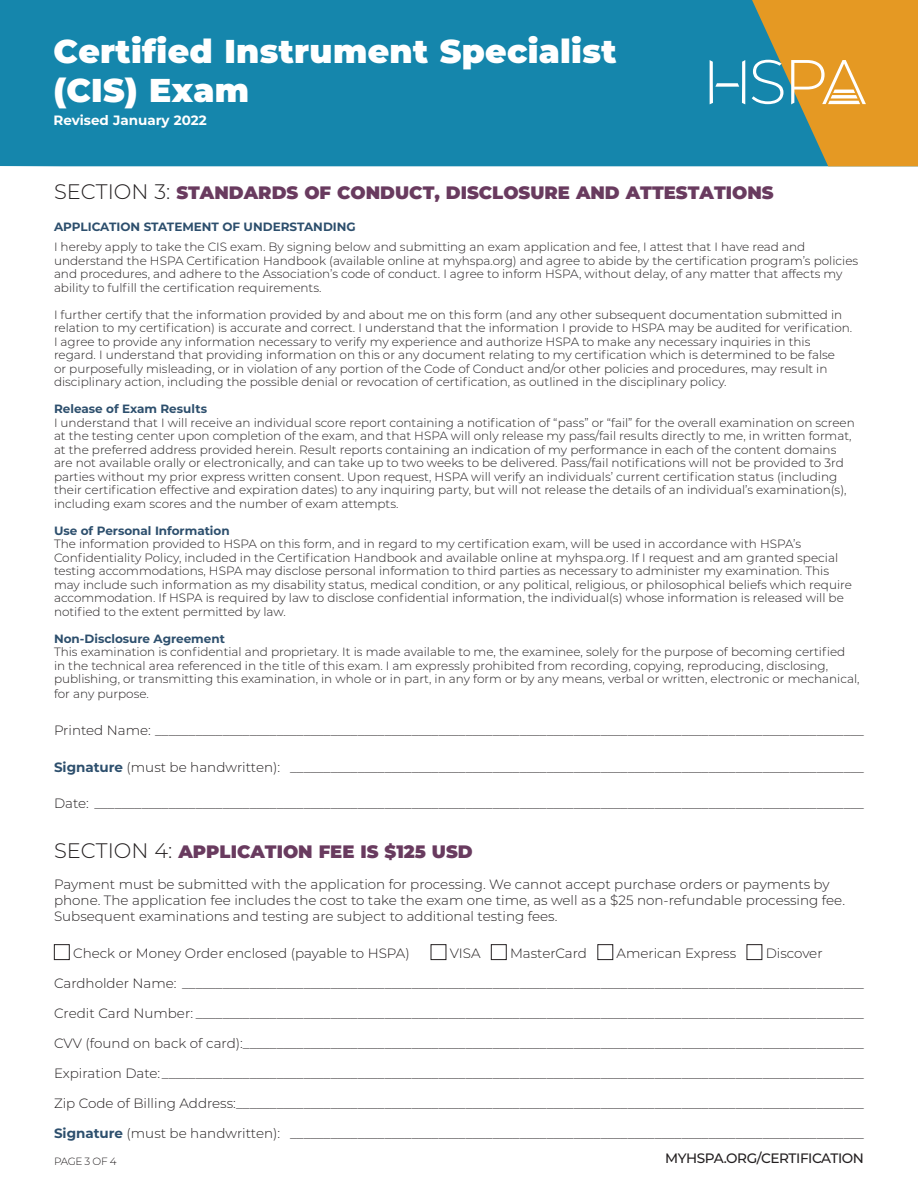
<style>
.page{position:relative;width:918px;height:1188px;background:#fff}
.page>*{position:absolute;margin:0;border:0;box-sizing:border-box;transform-origin:0 0}
.t1{font:900 33px/39px "Montserrat";letter-spacing:.01em;color:#fff}
.t2{font:900 18px "Montserrat";color:#693b5f}
.t3{font:500 13.65px "Montserrat";letter-spacing:-.03em;color:#231f20}
.t4{font:300 13.5px/16.2px "Montserrat";color:#231f20}
.t5{font:700 13.5px "Montserrat";color:#fff}
.t6{font:300 12px/13.5px "Montserrat";color:#231f20}
.t7{font:700 12px "Montserrat";color:#2d4f6d}
.t8{font:300 10.5px "Montserrat";letter-spacing:-.035em;color:#231f20}
.s1{font-weight:300;font-size:21px;color:#231f20}
.s2{font-weight:700;color:#2d4f6d}
</style>
<div class="page">
<div style="left:54px;top:944px;width:16px;height:16px;border:1px solid #231f20"></div>
<div style="left:431px;top:944px;width:15px;height:16px;border:1px solid #231f20"></div>
<div style="left:491px;top:944px;width:16px;height:16px;border:1px solid #231f20"></div>
<div style="left:597px;top:944px;width:16px;height:16px;border:1px solid #231f20"></div>
<div style="left:747px;top:944px;width:15px;height:16px;border:1px solid #231f20"></div>
<div style="left:0;top:0;width:752px;height:166px;background:#1586ac"></div>
<svg style="left:710px;top:60px;width:35px;height:44px"></svg>
<svg style="left:752px;top:0;width:166px;height:166px;background:#b8994a"></svg>
<p class="t1" style="left:54px;top:30px;width:565px">Certified Instrument Specialist (CIS) Exam</p>
<p class="t5" style="left:54px;top:111px;width:155px">Revised January 2022</p>
<p class="t2" style="left:54px;top:179px;width:721px"><span class="s1">SECTION 3:</span> STANDARDS OF CONDUCT, DISCLOSURE AND ATTESTATIONS</p>
<p class="t7" style="left:54px;top:218px;width:303px">APPLICATION STATEMENT OF UNDERSTANDING</p>
<p class="t6" style="left:54px;top:240px;width:806px">I hereby apply to take the CIS exam. By signing below and submitting an exam application and fee, I attest that I have read and understand the HSPA Certification Handbook (available online at myhspa.org) and agree to abide by the certification program’s policies and procedures, and adhere to the Association’s code of conduct. I agree to inform HSPA, without delay, of any matter that affects my ability to fulfill the certification requirements.</p>
<p class="t6" style="left:54px;top:307px;width:800px">I further certify that the information provided by and about me on this form (and any other subsequent documentation submitted in relation to my certification) is accurate and correct. I understand that the information I provide to HSPA may be audited for verification.<br>I agree to provide any information necessary to verify my experience and authorize HSPA to make any necessary inquiries in this regard. I understand that providing information on this or any document relating to my certification which is determined to be false<br>or purposefully misleading, or in violation of any portion of the Code of Conduct and/or other policies and procedures, may result in disciplinary action, including the possible denial or revocation of certification, as outlined in the disciplinary policy.</p>
<p class="t7" style="left:54px;top:400px;width:155px">Release of Exam Results</p>
<p class="t6" style="left:54px;top:415px;width:802px">I understand that I will receive an individual score report containing a notification of “pass” or “fail” for the overall examination on screen at the testing center upon completion of the exam, and that HSPA will only release my pass/fail results directly to me, in written format, at the preferred address provided herein. Result reports containing an indication of my performance in each of the content domains are not available orally or electronically, and can take up to two weeks to be delivered. Pass/fail notifications will not be provided to 3rd parties without my prior express written consent. Upon request, HSPA will verify an individuals’ current certification status (including their certification effective and expiration dates) to any inquiring party, but will not release the details of an individual’s examination(s), including exam scores and the number of exam attempts.</p>
<p class="t7" style="left:54px;top:522px;width:177px">Use of Personal Information</p>
<p class="t6" style="left:54px;top:537px;width:799px">The information provided to HSPA on this form, and in regard to my certification exam, will be used in accordance with HSPA’s Confidentiality Policy, included in the Certification Handbook and available online at myhspa.org. If I request and am granted special testing accommodations, HSPA may disclose personal information to third parties as necessary to administer my examination. This may include such information as my disability status, medical condition, or any political, religious, or philosophical beliefs which require accommodation. If HSPA is required by law to disclose confidential information, the individual(s) whose information is released will be notified to the extent permitted by law.</p>
<p class="t7" style="left:54px;top:630px;width:173px">Non-Disclosure Agreement</p>
<p class="t6" style="left:54px;top:645px;width:807px">This examination is confidential and proprietary. It is made available to me, the examinee, solely for the purpose of becoming certified<br>in the technical area referenced in the title of this exam. I am expressly prohibited from recording, copying, reproducing, disclosing, publishing, or transmitting this examination, in whole or in part, in any form or by any means, verbal or written, electronic or mechanical,</p>
<p class="t6" style="left:54px;top:687px;width:97px">for any purpose.</p>
<p class="t4" style="left:54px;top:722px;width:811px">Printed Name: _________________________________________________________________________________________________________</p>
<p class="t4" style="left:54px;top:758px;width:811px"><span class="s2">Signature</span> (must be handwritten): _____________________________________________________________________________________</p>
<p class="t4" style="left:54px;top:795px;width:811px">Date: __________________________________________________________________________________________________________________</p>
<p class="t2" style="left:54px;top:838px;width:420px"><span class="s1">SECTION 4:</span> APPLICATION FEE IS $125 USD</p>
<p class="t4" style="left:54px;top:875px;width:793px">Payment must be submitted with the application for processing. We cannot accept purchase orders or payments by phone. The application fee includes the cost to take the exam one time, as well as a $25 non-refundable processing fee.<br>Subsequent examinations and testing are subject to additional testing fees.</p>
<p class="t4" style="left:73px;top:945px;width:338px">Check or Money Order enclosed (payable to HSPA)</p>
<p class="t4" style="left:450px;top:945px;width:32px">VISA</p>
<p class="t4" style="left:510px;top:945px;width:79px">MasterCard</p>
<p class="t4" style="left:617px;top:945px;width:121px">American Express</p>
<p class="t4" style="left:766px;top:945px;width:58px">Discover</p>
<p class="t4" style="left:54px;top:975px;width:811px">Cardholder Name: _____________________________________________________________________________________________________</p>
<p class="t4" style="left:54px;top:1005px;width:811px">Credit Card Number: ___________________________________________________________________________________________________</p>
<p class="t4" style="left:54px;top:1035px;width:811px">CVV (found on back of card):____________________________________________________________________________________________</p>
<p class="t4" style="left:54px;top:1065px;width:811px">Expiration Date: ________________________________________________________________________________________________________</p>
<p class="t4" style="left:54px;top:1095px;width:811px">Zip Code of Billing Address:_____________________________________________________________________________________________</p>
<p class="t4" style="left:54px;top:1125px;width:811px"><span class="s2">Signature</span> (must be handwritten): _____________________________________________________________________________________</p>
<p class="t8" style="left:54px;top:1154px;width:64px">PAGE 3 OF 4</p>
<p class="t3" style="left:665px;top:1149px;width:200px">MYHSPA.ORG/CERTIFICATION</p>
</div>
